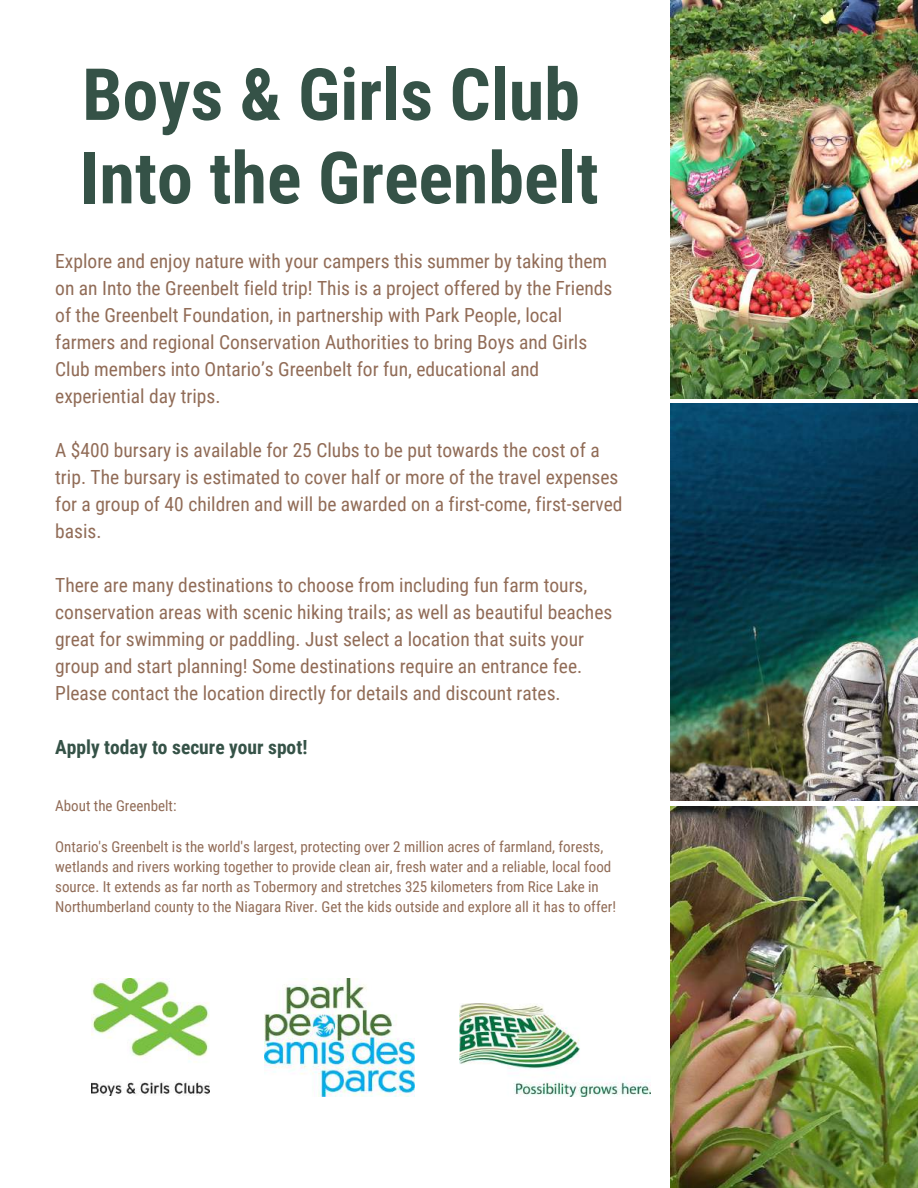
<style>
.page{position:relative;width:918px;height:1188px;background:#fff}
.page>*{position:absolute;margin:0;border:0;box-sizing:border-box;transform-origin:0 0}
.t1{font:700 72px/83.4px "Roboto Condensed";color:#355247}
.t2{font:19.5px/27px "Roboto Condensed";color:#916c57}
.t3{font:700 19.5px "Roboto Condensed";color:#355247}
.t4{font:15px/20.2px "Roboto Condensed";color:#916c57}
</style>
<div class="page">
<img style="left:671px;top:0;width:247px;height:398px">
<img style="left:671px;top:404px;width:247px;height:397px">
<img style="left:671px;top:807px;width:247px;height:381px">
<img style="left:92px;top:978px;width:118px;height:117px">
<img style="left:265px;top:978px;width:149px;height:118px">
<img style="left:459px;top:1004px;width:191px;height:92px">
<h1 class="t1" style="left:80px;top:54px;width:520px">Boys &amp; Girls Club<br>Into the Greenbelt</h1>
<p class="t2" style="left:55px;top:248px;width:559px">Explore and enjoy nature with your campers this summer by taking them on an Into the Greenbelt field trip! This is a project offered by the Friends of the Greenbelt Foundation, in partnership with Park People, local farmers and regional Conservation Authorities to bring Boys and Girls Club members into Ontario’s Greenbelt for fun, educational and experiential day trips.</p>
<p class="t2" style="left:55px;top:437px;width:569px">A $400 bursary is available for 25 Clubs to be put towards the cost of a trip. The bursary is estimated to cover half or more of the travel expenses for a group of 40 children and will be awarded on a first-come, first-served basis.</p>
<p class="t2" style="left:55px;top:572px;width:559px">There are many destinations to choose from including fun farm tours, conservation areas with scenic hiking trails; as well as beautiful beaches great for swimming or paddling. Just select a location that suits your group and start planning! Some destinations require an entrance fee.<br>Please contact the location directly for details and discount rates.</p>
<p class="t3" style="left:55px;top:736px;width:254px">Apply today to secure your spot!</p>
<p class="t4" style="left:55px;top:796px;width:123px">About the Greenbelt:</p>
<p class="t4" style="left:55px;top:836px;width:562px">Ontario's Greenbelt is the world's largest, protecting over 2 million acres of farmland, forests, wetlands and rivers working together to provide clean air, fresh water and a reliable, local food source. It extends as far north as Tobermory and stretches 325 kilometers from Rice Lake in Northumberland county to the Niagara River. Get the kids outside and explore all it has to offer!</p>
</div>
